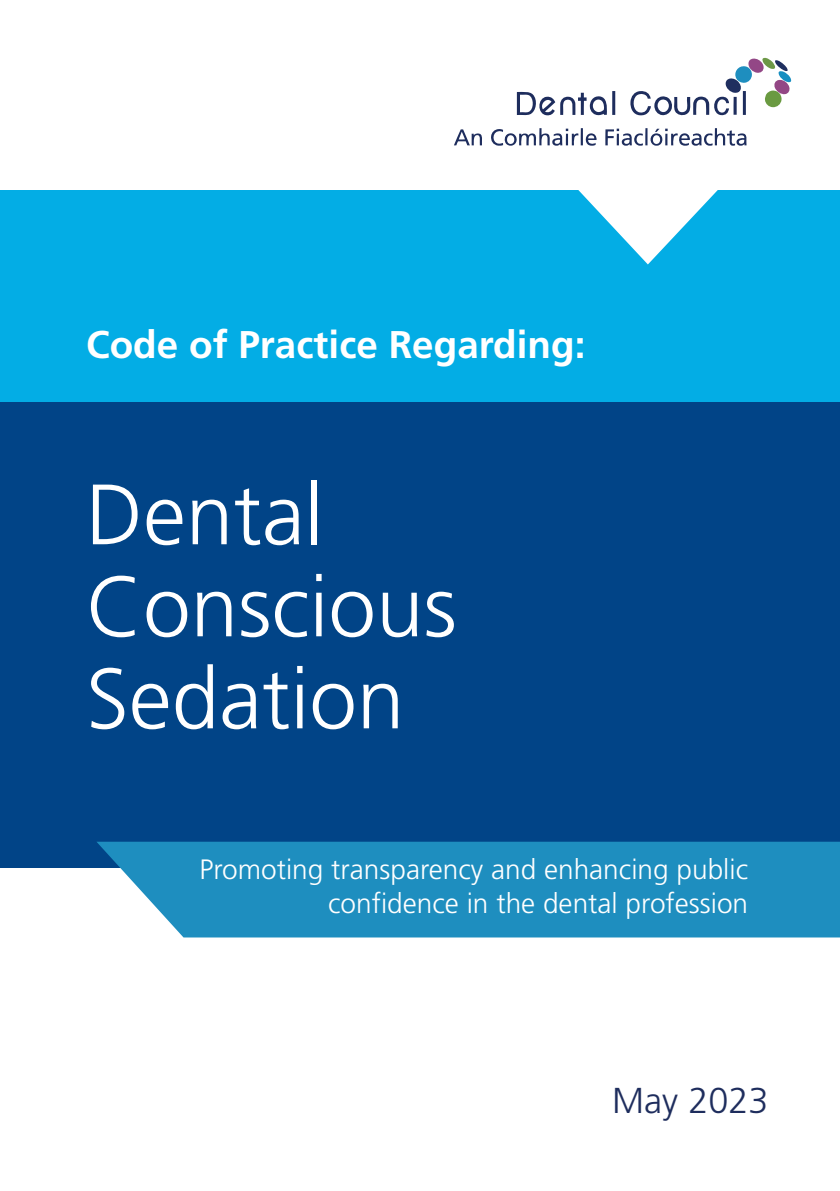
<style>
.page{position:relative;width:840px;height:1191px;background:#fff}
.page>*{position:absolute;margin:0;border:0;box-sizing:border-box;transform-origin:0 0}
.t1{font:300 85.4px/92px "Frutiger";color:#fff}
.t2{font:700 38.6px "Frutiger";color:#fff}
.t3{font:300 36px "Frutiger";color:#1e2d5d}
.t4{font:300 28px/33.6px "Frutiger";color:#fff;text-align:right}
</style>
<div class="page">
<hr style="left:612px;top:91px;width:3px;height:24px;background:#1e2d5d">
<svg style="left:516px;top:91px;width:91px;height:25px"></svg>
<svg style="left:454px;top:129px;width:28px;height:16px"></svg>
<svg style="left:491px;top:128px;width:105px;height:18px"></svg>
<svg style="left:605px;top:128px;width:142px;height:18px"></svg>
<svg style="left:630px;top:58px;width:160px;height:58px"></svg>
<div style="left:0;top:191px;width:839px;height:676px;background:#03ade5"></div>
<div style="left:0;top:402px;width:839px;height:465px;background:#014487"></div>
<svg style="left:575px;top:190px;width:145px;height:74px"></svg>
<div style="left:96px;top:841px;width:743px;height:96px;background:#1e8ebf"></div>
<p class="t2" style="left:86px;top:329px;width:500px">Code of Practice Regarding:</p>
<p class="t1" style="left:86px;top:475px;width:372px">Dental<br>Conscious<br>Sedation</p>
<p class="t4" style="left:199px;top:855px;width:550px">Promoting transparency and enhancing public confidence in the dental profession</p>
<p class="t3" style="left:612px;top:1085px;width:158px">May 2023</p>
</div>
